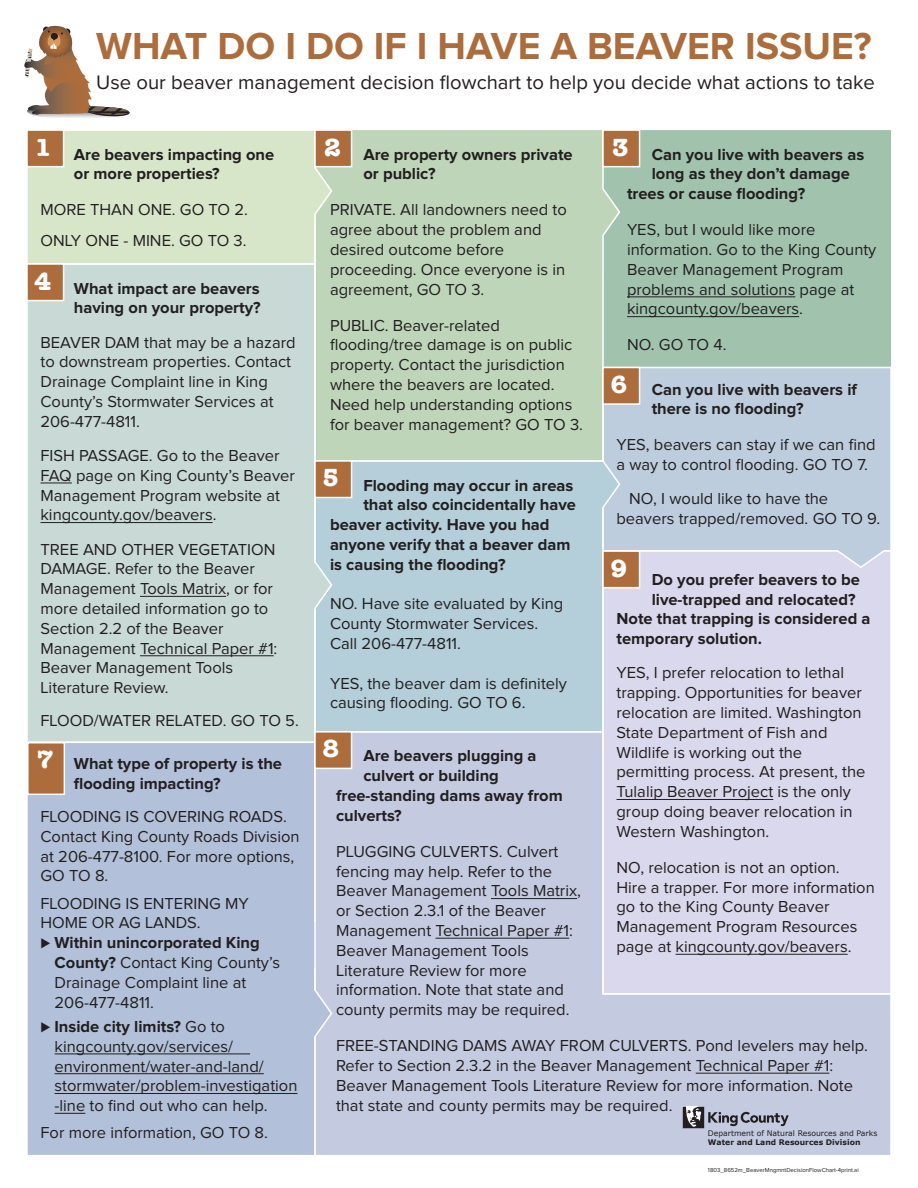
<style>
.page{position:relative;width:918px;height:1188px;background:#fff}
.page>*{position:absolute;margin:0;border:0;box-sizing:border-box;transform-origin:0 0}
.t1{font:700 39px "Proxima Nova";color:#ac6c3b}
.t2{font:20.25px "Proxima Nova";color:#231f20}
.t3{font:16.5px/19.8px "Proxima Nova";color:#231f20}
.t4{font:700 16.5px/19.8px "Proxima Nova";color:#231f20}
.t5{font:7.65px "Verdana";color:#231f20}
.t6{font:700 7.65px "Verdana";color:#231f20}
.t7{font:6px "Proxima Nova";color:#231f20}
.s1{font-family:"American Typewriter";font-size:25.5px;color:#fff}
.s2{font-weight:700}
</style>
<div class="page">
<div style="left:603px;top:130px;width:288px;height:238px;background:#a1c3ae"></div>
<div style="left:27px;top:744px;width:287px;height:411px;background:#b2c1d9"></div>
<div style="left:314px;top:733px;width:577px;height:422px;background:#c4cbe1"></div>
<hr style="left:314px;top:968px;width:2px;height:22px;background:#fff">
<div style="left:602px;top:569px;width:289px;height:426px;background:#dad8ec"></div>
<svg style="left:621px;top:366px;width:270px;height:203px;background:#c0cede"></svg>
<div style="left:333px;top:462px;width:288px;height:271px;background:#b4ceda"></div>
<div style="left:27px;top:265px;width:306px;height:479px;background:#c8d9d6"></div>
<div style="left:314px;top:130px;width:307px;height:332px;background:#bed5b9"></div>
<div style="left:27px;top:131px;width:306px;height:134px;background:#d7e6c9"></div>
<div style="left:602px;top:550px;width:38px;height:38px;background:#ac6c3b;border:2px solid #fff"></div>
<hr style="left:616px;top:799px;width:157px;height:1px;background:#231f20">
<hr style="left:676px;top:954px;width:172px;height:1px;background:#231f20">
<div style="left:314px;top:731px;width:38px;height:38px;background:#ac6c3b;border:2px solid #fff"></div>
<hr style="left:491px;top:898px;width:86px;height:1px;background:#231f20">
<hr style="left:436px;top:938px;width:133px;height:1px;background:#231f20">
<hr style="left:696px;top:1073px;width:133px;height:1px;background:#231f20">
<div style="left:27px;top:742px;width:38px;height:53px;background:#ac6c3b;border:2px solid #fff"></div>
<hr style="left:55px;top:1054px;width:195px;height:1px;background:#231f20">
<hr style="left:55px;top:1073px;width:209px;height:1px;background:#231f20">
<hr style="left:55px;top:1093px;width:242px;height:1px;background:#231f20">
<hr style="left:55px;top:1113px;width:30px;height:1px;background:#231f20">
<div style="left:602px;top:367px;width:38px;height:38px;background:#ac6c3b;border:2px solid #fff"></div>
<div style="left:314px;top:460px;width:38px;height:38px;background:#ac6c3b;border:2px solid #fff"></div>
<div style="left:26px;top:263px;width:38px;height:38px;background:#ac6c3b;border:2px solid #fff"></div>
<hr style="left:40px;top:483px;width:32px;height:1px;background:#231f20">
<hr style="left:40px;top:522px;width:173px;height:1px;background:#231f20">
<hr style="left:140px;top:596px;width:86px;height:1px;background:#231f20">
<hr style="left:140px;top:656px;width:134px;height:1px;background:#231f20">
<div style="left:602px;top:129px;width:38px;height:38px;background:#ac6c3b;border:2px solid #fff"></div>
<hr style="left:627px;top:297px;width:168px;height:1px;background:#231f20">
<hr style="left:627px;top:316px;width:172px;height:1px;background:#231f20">
<div style="left:314px;top:129px;width:38px;height:38px;background:#ac6c3b;border:2px solid #fff"></div>
<div style="left:26px;top:129px;width:38px;height:38px;background:#ac6c3b;border:2px solid #fff"></div>
<svg style="left:24px;top:26px;width:106px;height:92px"></svg>
<svg style="left:683px;top:1107px;width:106px;height:21px;background:#9498a6"></svg>
<svg style="left:41px;top:938px;width:9px;height:11px"></svg>
<svg style="left:41px;top:1022px;width:9px;height:10px"></svg>
<h1 class="t1" style="left:96px;top:28px;width:777px">WHAT DO I DO IF I HAVE A BEAVER ISSUE?</h1>
<p class="t2" style="left:96px;top:73px;width:780px">Use our beaver management decision flowchart to help you decide what actions to take</p>
<p class="t4" style="left:74px;top:145px;width:202px;text-indent:-39px"><sup>1</sup> Are beavers impacting one or more properties?</p>
<p class="t3" style="left:40px;top:196px;width:209px;line-height:30.3px">MORE THAN ONE. GO TO 2.<br>ONLY ONE - MINE. GO TO 3.</p>
<p class="t4" style="left:35px;top:279px;width:228px;text-align:right"><sup>4</sup> What impact are beavers having on your property?</p>
<p class="t3" style="left:40px;top:333px;width:257px">BEAVER DAM that may be a hazard to downstream properties. Contact<br>Drainage Complaint line in King<br>County’s Stormwater Services at<br>206-477-4811.</p>
<p class="t3" style="left:40px;top:446px;width:256px">FISH PASSAGE. Go to the Beaver<br>FAQ page on King County’s Beaver<br>Management Program website at kingcounty.gov/beavers.</p>
<p class="t3" style="left:40px;top:540px;width:238px">TREE AND OTHER VEGETATION<br>DAMAGE. Refer to the Beaver<br>Management Tools Matrix, or for more detailed information go to<br>Section 2.2 of the Beaver<br>Management Technical Paper #1:<br>Beaver Management Tools<br>Literature Review.</p>
<p class="t3" style="left:40px;top:711px;width:260px">FLOOD/WATER RELATED. GO TO 5.</p>
<p class="t4" style="left:74px;top:754px;width:210px;text-indent:-37px"><span class="s1">7</span> What type of property is the flooding impacting?</p>
<p class="t3" style="left:40px;top:807px;width:261px">FLOODING IS COVERING ROADS.<br>Contact King County Roads Division at 206-477-8100. For more options,<br>GO TO 8.</p>
<p class="t3" style="left:40px;top:894px;width:210px">FLOODING IS ENTERING MY<br>HOME OR AG LANDS.</p>
<p class="t3" style="left:54px;top:934px;width:227px"><span class="s2">Within unincorporated King<br>County?</span> Contact King County’s<br>Drainage Complaint line at<br>206-477-4811.</p>
<p class="t3" style="left:54px;top:1017px;width:245px"><span class="s2">Inside city limits?</span> Go to kingcounty.gov/services/ environment/water-and-land/ stormwater/problem-investigation -line to find out who can help.</p>
<p class="t3" style="left:40px;top:1124px;width:229px">For more information, GO TO 8.</p>
<p class="t4" style="left:363px;top:145px;width:211px;text-indent:-39px"><sup>2</sup> Are property owners private or public?</p>
<p class="t3" style="left:330px;top:201px;width:238px">PRIVATE. All landowners need to agree about the problem and desired outcome before proceeding. Once everyone is in agreement, GO TO 3.</p>
<p class="t3" style="left:330px;top:316px;width:255px">PUBLIC. Beaver-related flooding/tree damage is on public property. Contact the jurisdiction where the beavers are located.<br>Need help understanding options for beaver management? GO TO 3.</p>
<p class="t4" style="left:612px;top:145px;width:254px"><sup>3</sup> Can you live with beavers as</p>
<p class="t4" style="left:652px;top:165px;width:200px">long as they don’t damage</p>
<p class="t4" style="left:627px;top:185px;width:180px">trees or cause flooding?</p>
<p class="t3" style="left:627px;top:221px;width:251px">YES, but I would like more information. Go to the King County<br>Beaver Management Program problems and solutions page at kingcounty.gov/beavers.</p>
<p class="t3" style="left:627px;top:336px;width:101px">NO. GO TO 4.</p>
<p class="t4" style="left:652px;top:380px;width:207px;text-indent:-41px"><span class="s1">6</span> Can you live with beavers if there is no flooding?</p>
<p class="t3" style="left:616px;top:436px;width:261px">YES, beavers can stay if we can find a way to control flooding. GO TO 7.</p>
<p class="t3" style="left:616px;top:490px;width:265px;text-indent:13px">NO, I would like to have the beavers trapped/removed. GO TO 9.</p>
<p class="t4" style="left:323px;top:476px;width:252px"><sup>5</sup> Flooding may occur in areas</p>
<p class="t4" style="left:363px;top:496px;width:214px">that also coincidentally have</p>
<p class="t4" style="left:330px;top:515px;width:221px">beaver activity. Have you had</p>
<p class="t4" style="left:330px;top:535px;width:242px">anyone verify that a beaver dam</p>
<p class="t4" style="left:330px;top:555px;width:177px">is causing the flooding?</p>
<p class="t3" style="left:330px;top:595px;width:235px">NO. Have site evaluated by King<br>County Stormwater Services.<br>Call 206-477-4811.</p>
<p class="t3" style="left:330px;top:674px;width:238px">YES, the beaver dam is definitely causing flooding. GO TO 6.</p>
<p class="t4" style="left:611px;top:570px;width:251px"><sup>9</sup> Do you prefer beavers to be</p>
<p class="t4" style="left:652px;top:590px;width:205px">live-trapped and relocated?</p>
<p class="t4" style="left:616px;top:610px;width:256px">Note that trapping is considered a</p>
<p class="t4" style="left:616px;top:630px;width:147px">temporary solution.</p>
<p class="t3" style="left:616px;top:664px;width:250px">YES, I prefer relocation to lethal trapping. Opportunities for beaver relocation are limited. Washington<br>State Department of Fish and<br>Wildlife is working out the permitting process. At present, the<br>Tulalip Beaver Project is the only group doing beaver relocation in<br>Western Washington.</p>
<p class="t3" style="left:616px;top:858px;width:260px">NO, relocation is not an option.<br>Hire a trapper. For more information go to the King County Beaver<br>Management Program Resources page at kingcounty.gov/beavers.</p>
<p class="t4" style="left:323px;top:747px;width:215px"><sup>8</sup> Are beavers plugging a</p>
<p class="t4" style="left:363px;top:766px;width:137px">culvert or building</p>
<p class="t4" style="left:336px;top:786px;width:228px">free-standing dams away from</p>
<p class="t4" style="left:336px;top:806px;width:67px">culverts?</p>
<p class="t3" style="left:336px;top:842px;width:246px">PLUGGING CULVERTS. Culvert fencing may help. Refer to the<br>Beaver Management Tools Matrix, or Section 2.3.1 of the Beaver<br>Management Technical Paper #1:<br>Beaver Management Tools<br>Literature Review for more information. Note that state and county permits may be required.</p>
<p class="t3" style="left:336px;top:1037px;width:534px">FREE-STANDING DAMS AWAY FROM CULVERTS. Pond levelers may help.<br>Refer to Section 2.3.2 in the Beaver Management Technical Paper #1:<br>Beaver Management Tools Literature Review for more information. Note that state and county permits may be required.</p>
<p class="t5" style="left:708px;top:1128px;width:171px">Department of Natural Resources and Parks</p>
<p class="t6" style="left:708px;top:1137px;width:154px">Water and Land Resources Division</p>
<p class="t7" style="left:708px;top:1168px;width:152px">1803_8652m_BeaverMngmntDecisionFlowChart-4print.ai</p>
</div>
